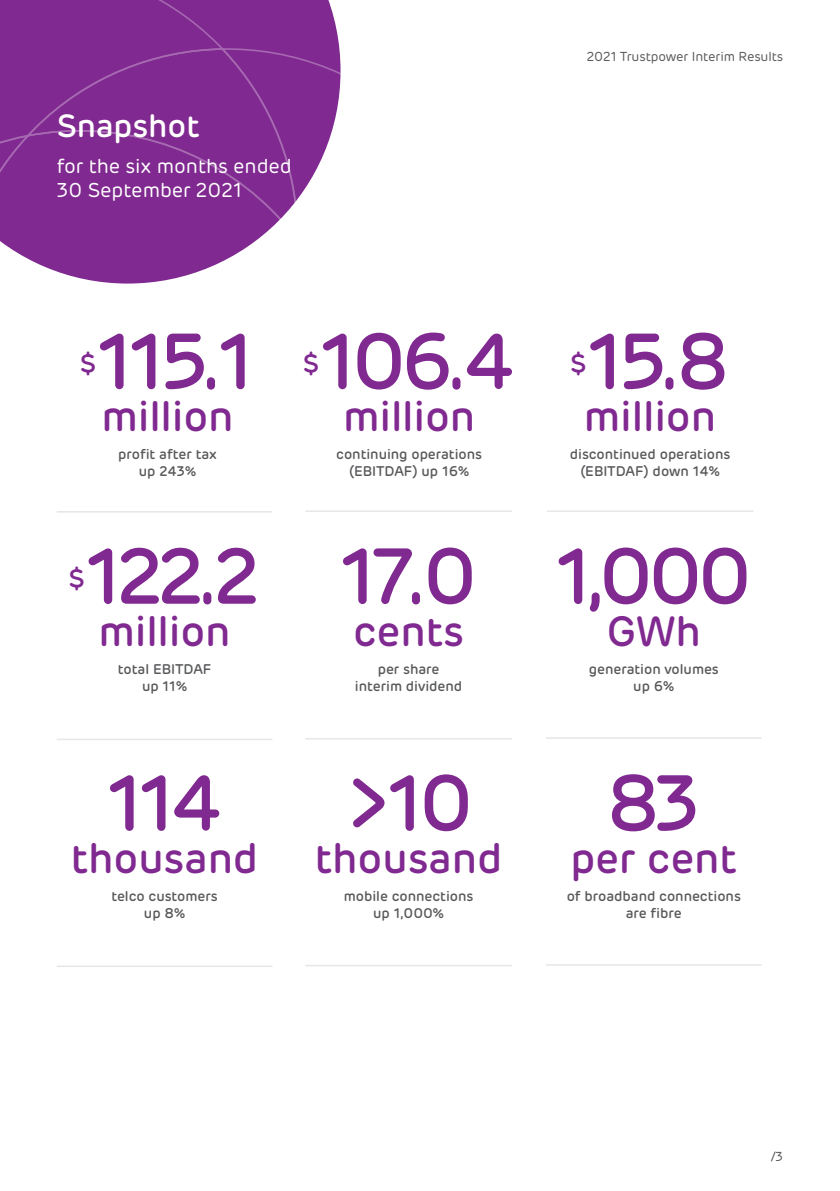
<style>
.page{position:relative;width:840px;height:1191px;background:#fff}
.page>*{position:absolute;margin:0;border:0;box-sizing:border-box;transform-origin:0 0}
.Subhead_11pt_Med{font:500 79px "Rubrik";letter-spacing:-.08em;color:#802990}
.Subhead_11pt_Med-2{font:500 42.2px "Rubrik";letter-spacing:-.005em;color:#802990}
.Section_title{font:500 32px "Rubrik";letter-spacing:-.005em;color:#fff}
.Subhead_11pt_Med-3{font:500 27.4px "Rubrik";color:#802990}
.Section_title-2{font:20px/24px "Rubrik";letter-spacing:-.005em;color:#fff}
.Subhead_11pt_Med-4{font:500 14px/17px "Rubrik";letter-spacing:-.005em;color:#57585a;text-align:center}
.t1{font:13px "Rubrik";letter-spacing:-.01em;color:#57585a}
</style>
<div class="page">
<div style="left:226px;top:0;width:114px;height:47px;background:#802990"></div>
<div style="left:0;top:0;width:226px;height:284px;background:#802990"></div>
<svg style="left:218px;top:47px;width:123px;height:237px"></svg>
<hr style="left:545px;top:737px;width:216px;height:2px;background:#e6e7e9">
<hr style="left:57px;top:511px;width:215px;height:1px;background:#e6e7e9">
<hr style="left:57px;top:738px;width:215px;height:2px;background:#e6e7e9">
<hr style="left:305px;top:510px;width:207px;height:2px;background:#e6e7e9">
<hr style="left:305px;top:738px;width:207px;height:1px;background:#e6e7e9">
<hr style="left:546px;top:510px;width:206px;height:2px;background:#e6e7e9">
<hr style="left:545px;top:964px;width:216px;height:1px;background:#e6e7e9">
<hr style="left:57px;top:965px;width:215px;height:2px;background:#e6e7e9">
<hr style="left:305px;top:964px;width:207px;height:2px;background:#e6e7e9">
<p class="Section_title" style="left:57px;top:107px;width:144px">Snapshot</p>
<p class="Section_title-2" style="left:57px;top:154px;width:236px">for the six months ended<br>30 September 2021</p>
<p class="t1" style="left:586px;top:48px;width:198px">2021 Trustpower Interim Results</p>
<p class="Subhead_11pt_Med" style="left:96px;top:313px;width:161px">115.1</p>
<p class="Subhead_11pt_Med-2" style="left:101px;top:390px;width:134px">million</p>
<p class="Subhead_11pt_Med-4" style="left:118px;top:446px;width:100px">profit after tax up 243%</p>
<p class="Subhead_11pt_Med-3" style="left:80px;top:347px;width:18px">$</p>
<p class="Subhead_11pt_Med" style="left:85px;top:528px;width:177px">122.2</p>
<p class="Subhead_11pt_Med-2" style="left:98px;top:605px;width:134px">million</p>
<p class="Subhead_11pt_Med-4" style="left:118px;top:661px;width:95px">total EBITDAF up 11%</p>
<p class="Subhead_11pt_Med-3" style="left:68px;top:562px;width:18px">$</p>
<p class="Subhead_11pt_Med" style="left:106px;top:755px;width:118px">114</p>
<p class="Subhead_11pt_Med-2" style="left:71px;top:832px;width:189px">thousand</p>
<p class="Subhead_11pt_Med-4" style="left:111px;top:887px;width:108px">telco customers up 8%</p>
<p class="Subhead_11pt_Med" style="left:319px;top:313px;width:198px">106.4</p>
<p class="Subhead_11pt_Med-2" style="left:343px;top:390px;width:134px">million</p>
<p class="Subhead_11pt_Med-4" style="left:336px;top:446px;width:147px">continuing operations (EBITDAF) up 16%</p>
<p class="Subhead_11pt_Med-3" style="left:302px;top:347px;width:18px">$</p>
<p class="Subhead_11pt_Med" style="left:339px;top:528px;width:140px">17.0</p>
<p class="Subhead_11pt_Med-2" style="left:353px;top:605px;width:112px">cents</p>
<p class="Subhead_11pt_Med-4" style="left:354px;top:661px;width:109px">per share interim dividend</p>
<p class="Subhead_11pt_Med" style="left:343px;top:755px;width:132px">&gt;10</p>
<p class="Subhead_11pt_Med-2" style="left:315px;top:832px;width:189px">thousand</p>
<p class="Subhead_11pt_Med-4" style="left:343px;top:887px;width:131px">mobile connections up 1,000%</p>
<p class="Subhead_11pt_Med" style="left:586px;top:313px;width:145px">15.8</p>
<p class="Subhead_11pt_Med-2" style="left:583px;top:390px;width:134px">million</p>
<p class="Subhead_11pt_Med-4" style="left:569px;top:446px;width:162px">discontinued operations (EBITDAF) down 14%</p>
<p class="Subhead_11pt_Med-3" style="left:569px;top:347px;width:18px">$</p>
<p class="Subhead_11pt_Med" style="left:554px;top:528px;width:199px">1,000</p>
<p class="Subhead_11pt_Med-2" style="left:606px;top:605px;width:96px">GWh</p>
<p class="Subhead_11pt_Med-4" style="left:588px;top:661px;width:131px">generation volumes up 6%</p>
<p class="Subhead_11pt_Med" style="left:605px;top:755px;width:97px">83</p>
<p class="Subhead_11pt_Med-2" style="left:570px;top:832px;width:168px">per cent</p>
<p class="Subhead_11pt_Med-4" style="left:566px;top:887px;width:175px">of broadband connections are fibre</p>
<p class="t1" style="left:770px;top:1148px;width:14px">/3</p>
</div>
